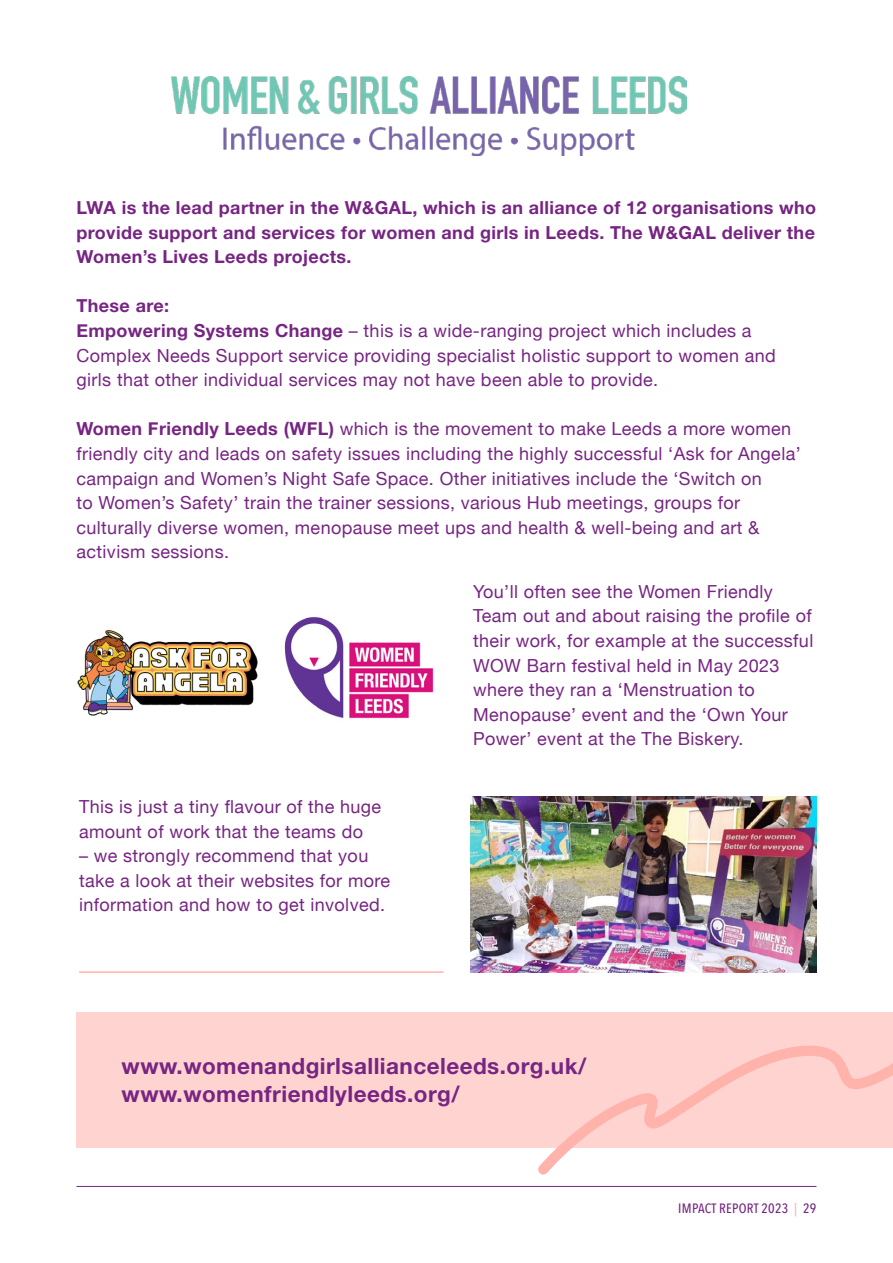
<style>
.page{position:relative;width:893px;height:1263px;background:#fff}
.page>*{position:absolute;margin:0;border:0;box-sizing:border-box;transform-origin:0 0}
.t1{font:700 22.5px/27.6px "Helvetica Neue LT Std";letter-spacing:.02em;color:#772583}
.t2{font:18px/24.6px "Helvetica Neue";letter-spacing:.02em;color:#772583}
.t3{font:700 18px/24.6px "Helvetica Neue LT Std";letter-spacing:.02em;color:#772583;text-align:justify}
.t4{font:500 13.5px "Avenir Next Condensed";letter-spacing:.02em;color:#772583}
.s1{font-weight:700}
.s2{color:#ffb3ab}
</style>
<div class="page">
<hr style="left:77px;top:1186px;width:739px;height:1px;background:#772583">
<div style="left:77px;top:1013px;width:816px;height:135px;background:#ffd4d0"></div>
<img style="left:471px;top:796px;width:345px;height:176px">
<img style="left:171px;top:77px;width:516px;height:78px">
<img style="left:284px;top:616px;width:150px;height:103px">
<img style="left:77px;top:630px;width:181px;height:86px">
<svg style="left:538px;top:1045px;width:355px;height:130px"></svg>
<hr style="left:79px;top:971px;width:365px;height:2px;background:#ffb3ab">
<p class="t3" style="left:77px;top:195px;width:741px">LWA is the lead partner in the W&amp;GAL, which is an alliance of 12 organisations who provide support and services for women and girls in Leeds. The W&amp;GAL deliver the Women’s Lives Leeds projects.</p>
<p class="t3" style="left:77px;top:293px;width:94px">These are:</p>
<p class="t2" style="left:77px;top:319px;width:701px"><span class="s1">Empowering Systems Change</span> – this is a wide-ranging project which includes a<br>Complex Needs Support service providing specialist holistic support to women and girls that other individual services may not have been able to provide.</p>
<p class="t2" style="left:77px;top:418px;width:726px"><span class="s1">Women Friendly Leeds (WFL)</span> which is the movement to make Leeds a more women friendly city and leads on safety issues including the highly successful ‘Ask for Angela’ campaign and Women’s Night Safe Space. Other initiatives include the ‘Switch on<br>to Women’s Safety’ train the trainer sessions, various Hub meetings, groups for culturally diverse women, menopause meet ups and health &amp; well-being and art &amp; activism sessions.</p>
<p class="t2" style="left:473px;top:580px;width:342px">You’ll often see the Women Friendly Team out and about raising the profile of their work, for example at the successful WOW Barn festival held in May 2023 where they ran a ‘Menstruation to Menopause’ event and the ‘Own Your Power’ event at the The Biskery.</p>
<p class="t2" style="left:79px;top:795px;width:304px">This is just a tiny flavour of the huge amount of work that the teams do</p>
<p class="t2" style="left:79px;top:844px;width:313px">– we strongly recommend that you take a look at their websites for more information and how to get involved.</p>
<p class="t1" style="left:122px;top:1052px;width:466px">www.womenandgirlsallianceleeds.org.uk/ www.womenfriendlyleeds.org/</p>
<p class="t4" style="left:678px;top:1200px;width:140px">IMPACT REPORT 2023 <span class="s2">|</span> 29</p>
</div>
